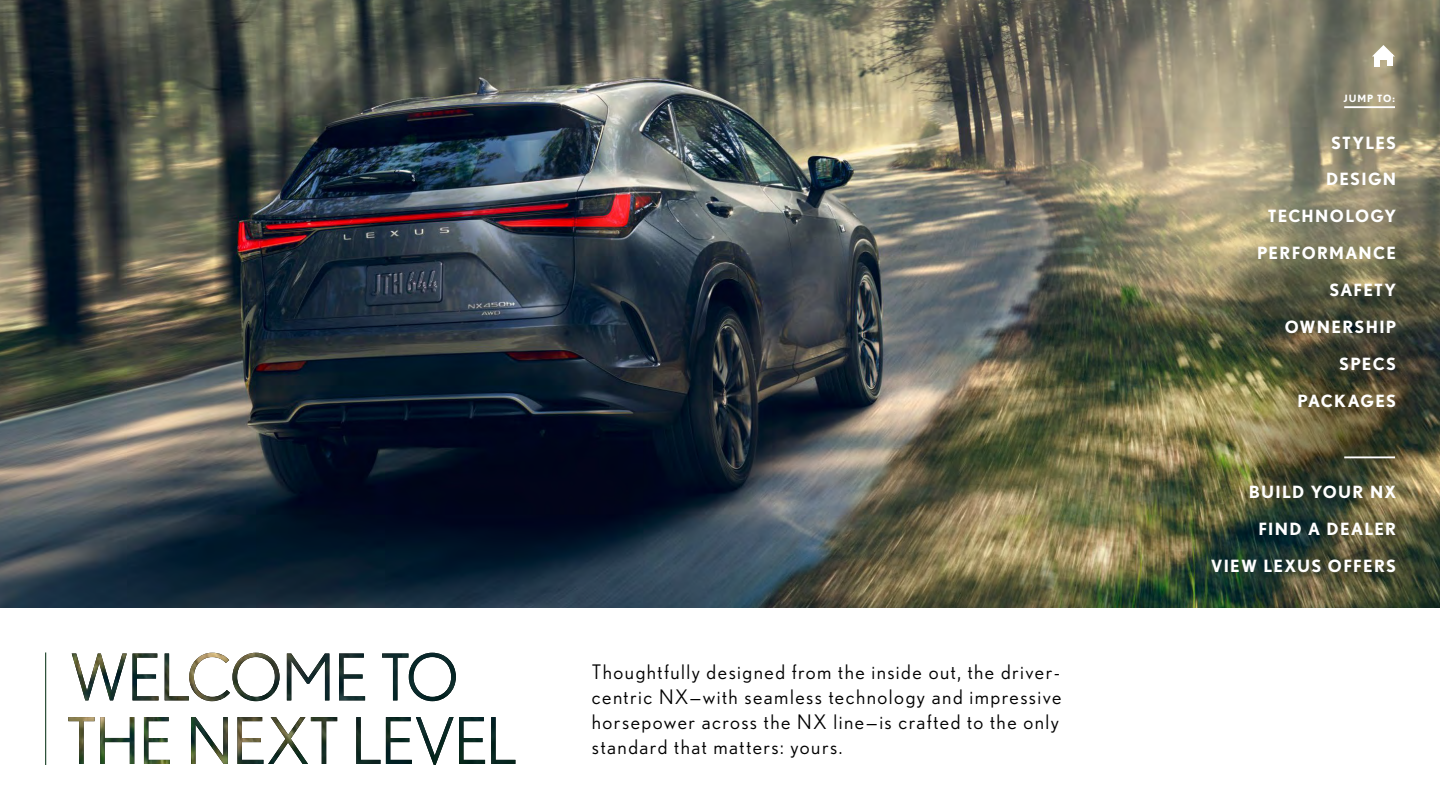
<style>
.page{position:relative;width:1440px;height:810px;background:#fff}
.page>*{position:absolute;margin:0;border:0;box-sizing:border-box;transform-origin:0 0}
.ToC_body{font:20px/25px "Nobel";letter-spacing:.075em;color:#000}
.Table_of_Contents{font:700 16.88px "Nobel";letter-spacing:.075em;color:#fff}
.Jump_To{font:700 10px "Nobel";letter-spacing:.1em;color:#fff}
</style>
<div class="page">
<img style="left:0;top:0;width:1440px;height:608px">
<hr style="left:1344px;top:106px;width:51px;height:2px;background:#fff">
<hr style="left:1344px;top:456px;width:51px;height:2px;background:#fff">
<svg style="left:1372px;top:45px;width:23px;height:11px"></svg>
<div style="left:1374px;top:55px;width:6px;height:11px;background:#fff"></div>
<div style="left:1387px;top:55px;width:6px;height:11px;background:#fff"></div>
<div style="left:1379px;top:54px;width:11px;height:6px;background:#fff"></div>
<img style="left:68px;top:717px;width:447px;height:48px">
<img style="left:72px;top:653px;width:384px;height:48px">
<hr style="left:45px;top:652px;width:1px;height:113px;background:#2f533b">
<p class="ToC_body" style="left:592px;top:659px;width:471px">Thoughtfully designed from the inside out, the driver&shy;centric NX—with seamless technology and impressive horsepower across the NX line—is crafted to the only standard that matters: yours.</p>
<p class="Jump_To" style="left:1343px;top:92px;width:53px">JUMP TO:</p>
<p class="Table_of_Contents" style="left:1331px;top:132px;width:67px">STYLES</p>
<p class="Table_of_Contents" style="left:1326px;top:169px;width:72px">DESIGN</p>
<p class="Table_of_Contents" style="left:1268px;top:206px;width:130px">TECHNOLOGY</p>
<p class="Table_of_Contents" style="left:1257px;top:243px;width:141px">PERFORMANCE</p>
<p class="Table_of_Contents" style="left:1329px;top:280px;width:68px">SAFETY</p>
<p class="Table_of_Contents" style="left:1285px;top:317px;width:113px">OWNERSHIP</p>
<p class="Table_of_Contents" style="left:1339px;top:354px;width:58px">SPECS</p>
<p class="Table_of_Contents" style="left:1298px;top:391px;width:100px">PACKAGES</p>
<p class="Table_of_Contents" style="left:1249px;top:482px;width:149px">BUILD YOUR NX</p>
<p class="Table_of_Contents" style="left:1258px;top:519px;width:139px">FIND A DEALER</p>
<p class="Table_of_Contents" style="left:1211px;top:556px;width:186px">VIEW LEXUS OFFERS</p>
</div>
